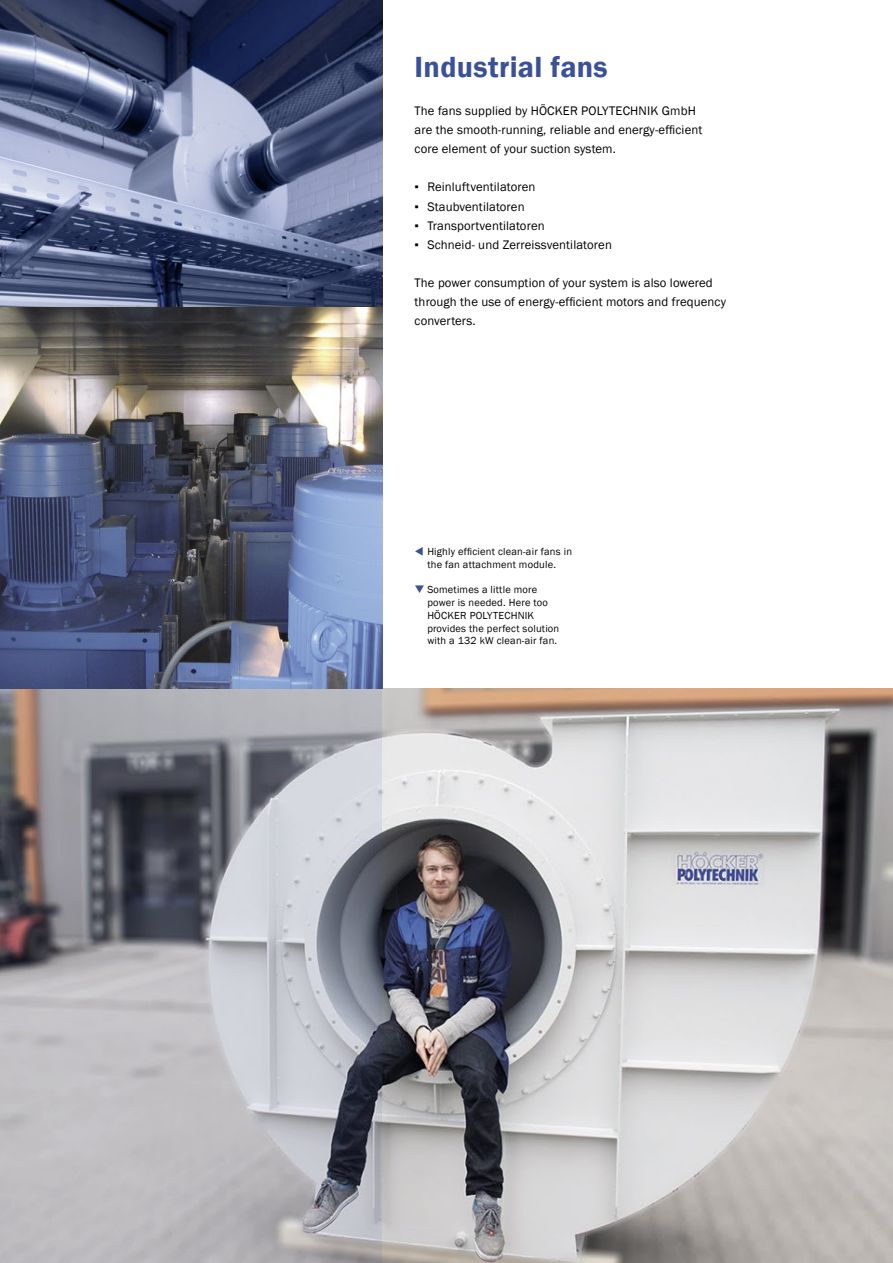
<style>
.page{position:relative;width:893px;height:1263px;background:#fff}
.page>*{position:absolute;margin:0;border:0;box-sizing:border-box;transform-origin:0 0}
.t1{font:600 30px "Franklin Gothic";letter-spacing:.01em;color:#3a519a}
.t2{font:12.75px/19.2px "Franklin Gothic";letter-spacing:.01em;color:#000}
.t3{font:10.5px/12.8px "Franklin Gothic";letter-spacing:.02em;color:#000;text-align:center}
.s1{color:#3a519a}
</style>
<div class="page">
<img style="left:0;top:689px;width:893px;height:574px">
<img style="left:0;top:306px;width:383px;height:383px">
<svg style="left:0;top:690px;width:382px;height:573px;background:#a2a1a7"></svg>
<svg style="left:0;top:0;width:382px;height:306px;background:#596384"></svg>
<h1 class="t1" style="left:415px;top:48px;width:195px">Industrial fans</h1>
<p class="t2" style="left:415px;top:101px;width:289px">The fans supplied by HÖCKER POLYTECHNIK GmbH are the smooth-running, reliable and energy-efficient core element of your suction system.</p>
<p class="t2" style="left:415px;top:178px;width:122px">▪ Reinluftventilatoren</p>
<p class="t2" style="left:415px;top:197px;width:112px">▪ Staubventilatoren</p>
<p class="t2" style="left:415px;top:216px;width:132px">▪ Transportventilatoren</p>
<p class="t2" style="left:415px;top:235px;width:199px">▪ Schneid- und Zerreissventilatoren</p>
<p class="t2" style="left:415px;top:273px;width:313px">The power consumption of your system is also lowered through the use of energy-efficient motors and frequency converters.</p>
<p class="t3" style="left:415px;top:545px;width:159px"><span class="s1">▼</span> Highly efficient clean-air fans in the fan attachment module.</p>
<p class="t3" style="left:427px;top:584px;width:133px;text-align:left;text-indent:-13px"><span class="s1">❑</span> Sometimes a little more power is needed. Here too<br>HÖCKER POLYTECHNIK provides the perfect solution with a 132 kW clean-air fan.</p>
</div>
